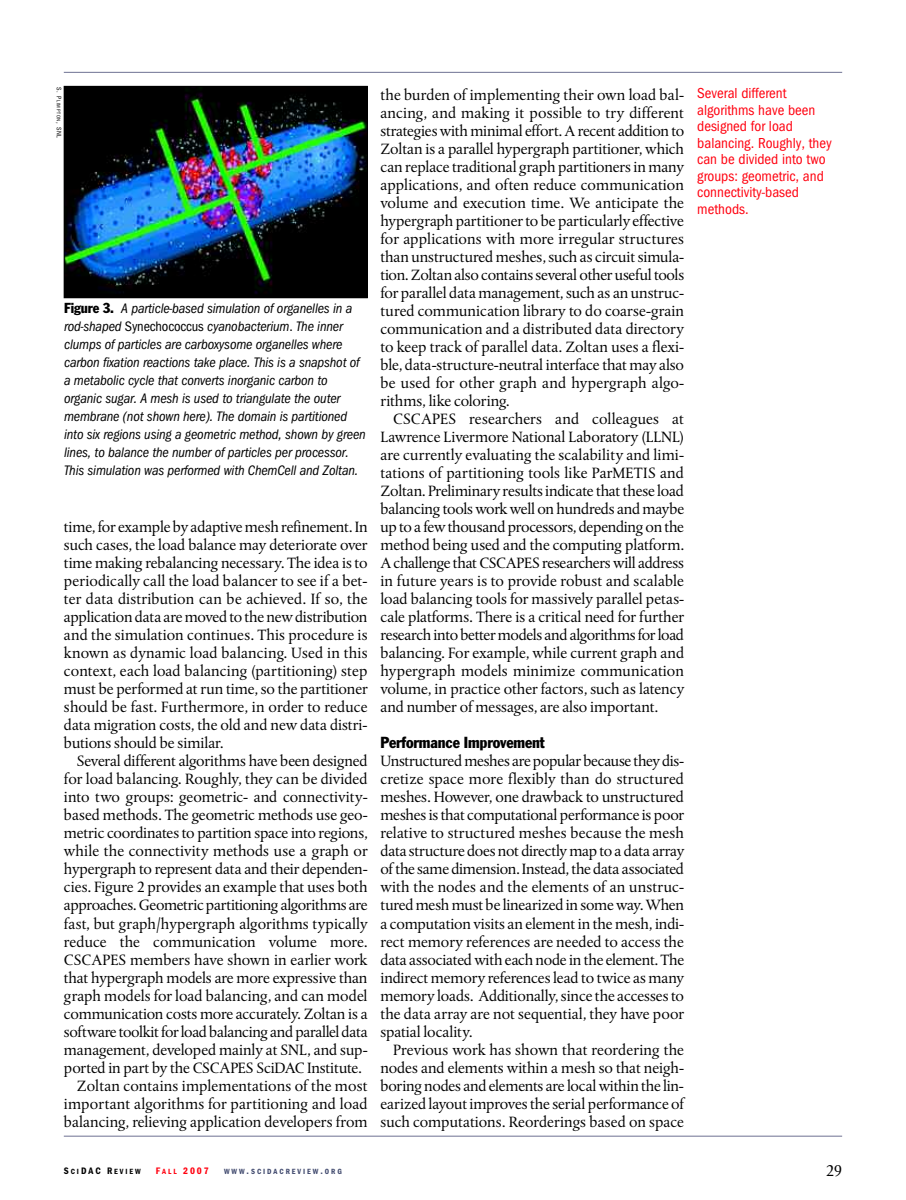
<style>
.page{position:relative;width:906px;height:1200px;background:#fff}
.page>*{position:absolute;margin:0;border:0;box-sizing:border-box;transform-origin:0 0}
.t1{font:16.5px "Albertina";color:#000}
.t2{font:15.75px/18px "Albertina";letter-spacing:-.01em;color:#000;text-align:justify}
.t3{font:condensed 15.75px "Franklin Gothic";letter-spacing:-.01em;color:#000}
.t4{font:15px/16.5px "Franklin Got Cd Io P";color:#ff000f}
.t5{font:italic 14.25px/18px "Franklin Got Cd Io P";letter-spacing:-.01em;color:#000}
.t6{font:600 9.75px "Franklin Got Cd Io P";color:#ff000f}
.t7{font:600 7.8px "Franklin Got Cd Io P";letter-spacing:.25em;color:#3f486d}
.t8{font:600 7.8px "Franklin Got Cd Io P";letter-spacing:.25em;color:#000}
.t9{font:6.75px "Franklin Got Cd Io P";color:#000}
.s1{font-size:5.4px}
.s2{font-family:"Franklin Gothic";font-style:normal;font-stretch:condensed}
.s3{font-style:normal}
.s4{font-size:9.75px}
.s5{font-size:7.8px}
</style>
<div class="page">
<hr style="left:64px;top:72px;width:778px;height:1px;background:#6e7192">
<hr style="left:64px;top:1135px;width:778px;height:1px;background:#6e7192">
<img style="left:66px;top:88px;width:299px;height:208px">
<div style="left:64px;top:86px;width:303px;height:212px;border:1px solid #000"></div>
<p class="t9" style="left:63px;top:87px;width:52px;rotate:90deg">S. P<span class="s1">LIMPTON</span>, SNL</p>
<p class="t5" style="left:64px;top:299px;width:303px"><span class="s2">Figure 3.</span> A particle-based simulation of organelles in a rod-shaped <span class="s3">Synechococcus</span> cyanobacterium<span class="s3">.</span> The inner clumps of particles are carboxysome organelles where carbon fixation reactions take place. This is a snapshot of a metabolic cycle that converts inorganic carbon to organic sugar. A mesh is used to triangulate the outer membrane (not shown here). The domain is partitioned into six regions using a geometric method, shown by green lines, to balance the number of particles per processor.<br>This simulation was performed with ChemCell and Zoltan.</p>
<p class="t2" style="left:64px;top:519px;width:305px">time, for example by adaptive mesh refinement. In such cases, the load balance may deteriorate over time making rebalancing necessary. The idea is to periodically call the load balancer to see if a bet&shy;ter data distribution can be achieved. If so, the application data are moved to the new distribution and the simulation continues. This procedure is known as dynamic load balancing. Used in this context, each load balancing (partitioning) step must be performed at run time, so the partitioner should be fast. Furthermore, in order to reduce data migration costs, the old and new data distri&shy;butions should be similar.</p>
<p class="t2" style="left:77px;top:753px;width:292px">Several different algorithms have been designed</p>
<p class="t2" style="left:64px;top:771px;width:305px">for load balancing. Roughly, they can be divided</p>
<p class="t2" style="left:64px;top:789px;width:305px">into two groups: geometric- and connectivity-</p>
<p class="t2" style="left:64px;top:807px;width:305px">based methods. The geometric methods use geo-</p>
<p class="t2" style="left:64px;top:825px;width:305px">metric coordinates to partition space into regions,</p>
<p class="t2" style="left:64px;top:843px;width:305px">while the connectivity methods use a graph or</p>
<p class="t2" style="left:64px;top:861px;width:305px">hypergraph to represent data and their dependen-</p>
<p class="t2" style="left:64px;top:879px;width:305px">cies. Figure 2 provides an example that uses both</p>
<p class="t2" style="left:64px;top:897px;width:305px">approaches. Geometric partitioning algorithms are</p>
<p class="t2" style="left:64px;top:915px;width:305px">fast, but graph/hypergraph algorithms typically</p>
<p class="t2" style="left:64px;top:933px;width:305px">reduce the communication volume more.</p>
<p class="t2" style="left:64px;top:951px;width:305px">CSCAPES members have shown in earlier work</p>
<p class="t2" style="left:64px;top:969px;width:305px">that hypergraph models are more expressive than</p>
<p class="t2" style="left:64px;top:987px;width:305px">graph models for load balancing, and can model</p>
<p class="t2" style="left:64px;top:1005px;width:305px">communication costs more accurately. Zoltan is a</p>
<p class="t2" style="left:64px;top:1023px;width:305px">software toolkit for load balancing and parallel data</p>
<p class="t2" style="left:64px;top:1041px;width:305px">management, developed mainly at SNL, and sup-</p>
<p class="t2" style="left:64px;top:1059px;width:299px">ported in part by the CSCAPES SciDAC Institute.</p>
<p class="t2" style="left:77px;top:1077px;width:292px">Zoltan contains implementations of the most</p>
<p class="t2" style="left:64px;top:1095px;width:305px">important algorithms for partitioning and load</p>
<p class="t2" style="left:64px;top:1113px;width:305px">balancing, relieving application developers from</p>
<p class="t2" style="left:380px;top:87px;width:305px">the burden of implementing their own load bal&shy;ancing, and making it possible to try different strategies with minimal effort. A recent addition to Zoltan is a parallel hypergraph partitioner, which can replace traditional graph partitioners in many applications, and often reduce communication volume and execution time. We anticipate the hypergraph partitioner to be particularly effective for applications with more irregular structures than unstructured meshes, such as circuit simula&shy;tion. Zoltan also contains several other useful tools for parallel data management, such as an unstruc&shy;tured communication library to do coarse-grain communication and a distributed data directory to keep track of parallel data. Zoltan uses a flexi&shy;ble, data-structure-neutral interface that may also be used for other graph and hypergraph algo&shy;rithms, like coloring.</p>
<p class="t2" style="left:380px;top:411px;width:305px;text-indent:13px">CSCAPES researchers and colleagues at Lawrence Livermore National Laboratory (LLNL) are currently evaluating the scalability and limi&shy;tations of partitioning tools like ParMETIS and Zoltan. Preliminary results indicate that these load balancing tools work well on hundreds and maybe up to a few thousand processors, depending on the method being used and the computing platform.<br>A challenge that CSCAPES researchers will address in future years is to provide robust and scalable load balancing tools for massively parallel petas&shy;cale platforms. There is a critical need for further research into better models and algorithms for load balancing. For example, while current graph and hypergraph models minimize communication volume, in practice other factors, such as latency and number of messages, are also important.</p>
<p class="t3" style="left:380px;top:737px;width:166px">Performance Improvement</p>
<p class="t2" style="left:380px;top:753px;width:305px">Unstructured meshes are popular because they dis&shy;cretize space more flexibly than do structured meshes. However, one drawback to unstructured meshes is that computational performance is poor relative to structured meshes because the mesh data structure does not directly map to a data array of the same dimension. Instead, the data associated with the nodes and the elements of an unstruc&shy;tured mesh must be linearized in some way. When a computation visits an element in the mesh, indi&shy;rect memory references are needed to access the data associated with each node in the element. The indirect memory references lead to twice as many memory loads. Additionally, since the accesses to the data array are not sequential, they have poor spatial locality.</p>
<p class="t2" style="left:380px;top:1041px;width:305px;text-indent:13px">Previous work has shown that reordering the nodes and elements within a mesh so that neigh&shy;boring nodes and elements are local within the lin&shy;earized layout improves the serial performance of such computations. Reorderings based on space</p>
<p class="t4" style="left:697px;top:84px;width:136px">Several different algorithms have been designed for load balancing. Roughly, they can be divided into two groups: geometric, and connectivity-based methods.</p>
<p class="t8" style="left:64px;top:1166px;width:79px"><span class="s4">S</span>CI<span class="s4">DAC R</span>EVIEW</p>
<p class="t6" style="left:156px;top:1164px;width:54px">F<span class="s5">ALL</span> 2007</p>
<p class="t7" style="left:224px;top:1166px;width:119px">WWW<span class="s4">.</span>SCIDACREVIEW<span class="s4">.</span>ORG</p>
<p class="t1" style="left:825px;top:1163px;width:18px">29</p>
</div>
